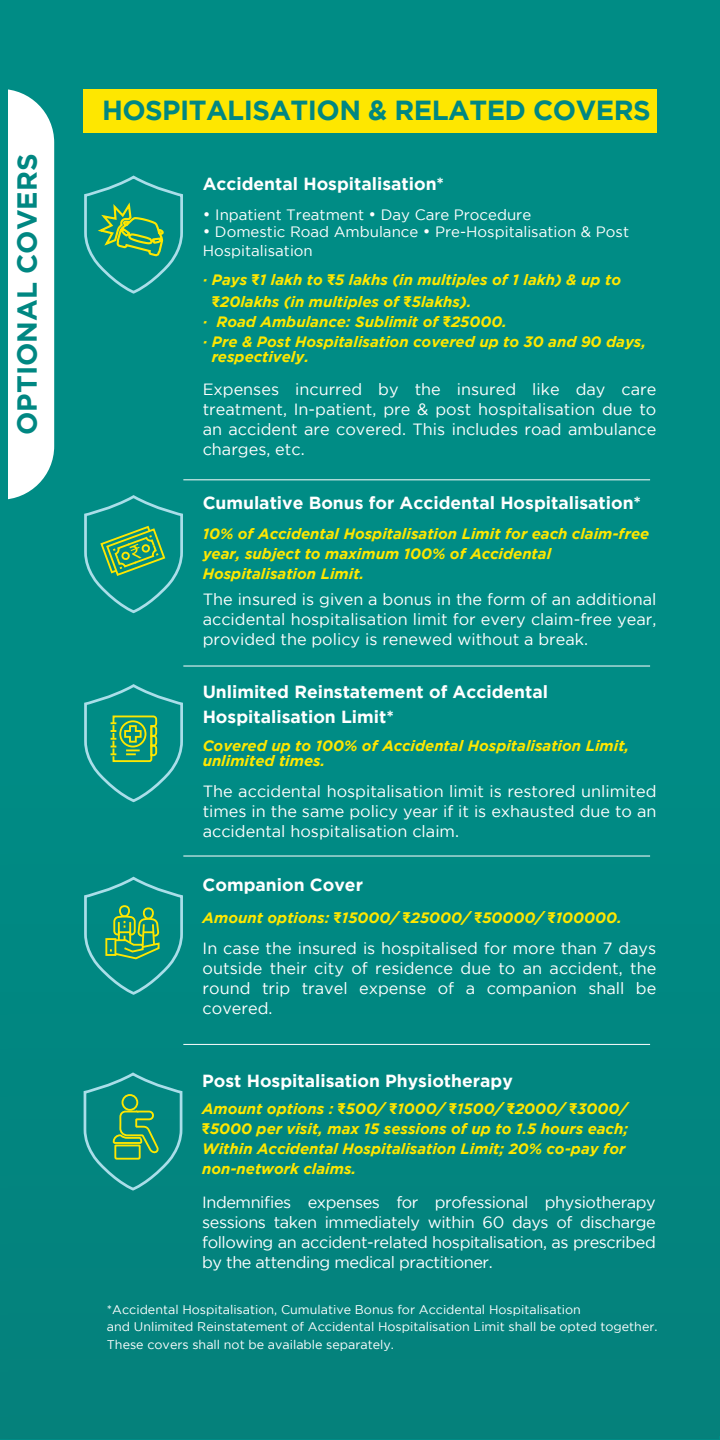
<style>
.page{position:relative;width:720px;height:1440px;background:#008b85}
.page>*{position:absolute;margin:0;border:0;box-sizing:border-box;transform-origin:0 0}
.t1{font:700 27.5px "Gotham";letter-spacing:-.02em;color:#008782}
.t2{font:700 27.5px "Gotham";color:#008782}
.t3{font:700 17.5px/25px "Gotham";color:#fff}
.t4{font:16.25px/20px "Gotham";color:#fff;text-align:justify}
.t5{font:italic 700 15px/20px "Gotham";color:#fee700}
.t6{font:15px/18.8px "Gotham";color:#fff}
.t7{font:12.5px/17.5px "Gotham";color:#fff}
.s1{font-size:16.25px}
.s2{font-family:"Roboto";font-weight:900;font-style:normal}
</style>
<div class="page">
<div style="left:8px;top:89px;width:46px;height:411px;background:#fff"></div>
<div style="left:83px;top:89px;width:573px;height:43px;background:#fee700"></div>
<svg style="left:84px;top:175px;width:99px;height:119px"></svg>
<svg style="left:84px;top:495px;width:99px;height:119px"></svg>
<svg style="left:84px;top:684px;width:99px;height:119px"></svg>
<svg style="left:83px;top:1072px;width:100px;height:119px"></svg>
<svg style="left:84px;top:876px;width:99px;height:119px"></svg>
<hr style="left:183px;top:479px;width:467px;height:1px;background:#fff">
<hr style="left:183px;top:666px;width:467px;height:1px;background:#fff">
<hr style="left:183px;top:856px;width:467px;height:1px;background:#fff">
<hr style="left:183px;top:1044px;width:467px;height:1px;background:#fff">
<h1 class="t2" style="left:11px;top:435px;width:283px;rotate:-90deg">OPTIONAL COVERS</h1>
<h1 class="t1" style="left:102px;top:95px;width:550px">HOSPITALISATION &amp; RELATED COVERS</h1>
<p class="t3" style="left:203px;top:171px;width:243px">Accidental Hospitalisation*</p>
<p class="t6" style="left:203px;top:205px;width:330px"><span class="s1">•</span> Inpatient Treatment <span class="s1">•</span> Day Care Procedure</p>
<p class="t6" style="left:203px;top:222px;width:428px"><span class="s1">•</span> Domestic Road Ambulance <span class="s1">•</span> Pre-Hospitalisation &amp; Post<br>Hospitalisation</p>
<p class="t5" style="left:212px;top:268px;width:410px;line-height:22.5px;text-indent:-10px">· Pays <span class="s2">₹</span>1 lakh to <span class="s2">₹</span>5 lakhs (in multiples of 1 lakh) &amp; up to <span class="s2">₹</span>20lakhs (in multiples of <span class="s2">₹</span>5lakhs).</p>
<p class="t5" style="left:203px;top:312px;width:445px">· Road Ambulance: Sublimit of <span class="s2">₹</span>25000.<br>· Pre &amp; Post Hospitalisation covered up to 30 and 90 days,</p>
<p class="t5" style="left:212px;top:347px;width:99px">respectively.</p>
<p class="t4" style="left:203px;top:379px;width:455px">Expenses incurred by the insured like day care treatment, In-patient, pre &amp; post hospitalisation due to an accident are covered. This includes road ambulance charges, etc.</p>
<p class="t3" style="left:203px;top:490px;width:440px">Cumulative Bonus for Accidental Hospitalisation*</p>
<p class="t5" style="left:203px;top:524px;width:448px">10% of Accidental Hospitalisation Limit for each claim-free year, subject to maximum 100% of Accidental<br>Hospitalisation Limit.</p>
<p class="t4" style="left:203px;top:589px;width:455px">The insured is given a bonus in the form of an additional accidental hospitalisation limit for every claim-free year, provided the policy is renewed without a break.</p>
<p class="t3" style="left:203px;top:679px;width:347px">Unlimited Reinstatement of Accidental<br>Hospitalisation Limit*</p>
<p class="t5" style="left:203px;top:738px;width:428px;line-height:15px">Covered up to 100% of Accidental Hospitalisation Limit, unlimited times.</p>
<p class="t4" style="left:203px;top:781px;width:455px">The accidental hospitalisation limit is restored unlimited times in the same policy year if it is exhausted due to an accidental hospitalisation claim.</p>
<p class="t3" style="left:203px;top:872px;width:162px">Companion Cover</p>
<p class="t5" style="left:203px;top:908px;width:421px">Amount options: <span class="s2">₹</span>15000/ <span class="s2">₹</span>25000/ <span class="s2">₹</span>50000/ <span class="s2">₹</span>100000.</p>
<p class="t4" style="left:203px;top:938px;width:455px">In case the insured is hospitalised for more than 7 days outside their city of residence due to an accident, the round trip travel expense of a companion shall be covered.</p>
<p class="t3" style="left:202px;top:1068px;width:312px">Post Hospitalisation Physiotherapy</p>
<p class="t5" style="left:202px;top:1099px;width:427px">Amount options : <span class="s2">₹</span>500/ <span class="s2">₹</span>1000/ <span class="s2">₹</span>1500/ <span class="s2">₹</span>2000/ <span class="s2">₹</span>3000/ <span class="s2">₹</span>5000 per visit, max 15 sessions of up to 1.5 hours each; Within Accidental Hospitalisation Limit; 20% co-pay for non-network claims.</p>
<p class="t4" style="left:202px;top:1192px;width:455px">Indemnifies expenses for professional physiotherapy sessions taken immediately within 60 days of discharge following an accident-related hospitalisation, as prescribed by the attending medical practitioner.</p>
<p class="t7" style="left:107px;top:1300px;width:552px">*Accidental Hospitalisation, Cumulative Bonus for Accidental Hospitalisation<br>and Unlimited Reinstatement of Accidental Hospitalisation Limit shall be opted together.<br>These covers shall not be available separately.</p>
</div>
